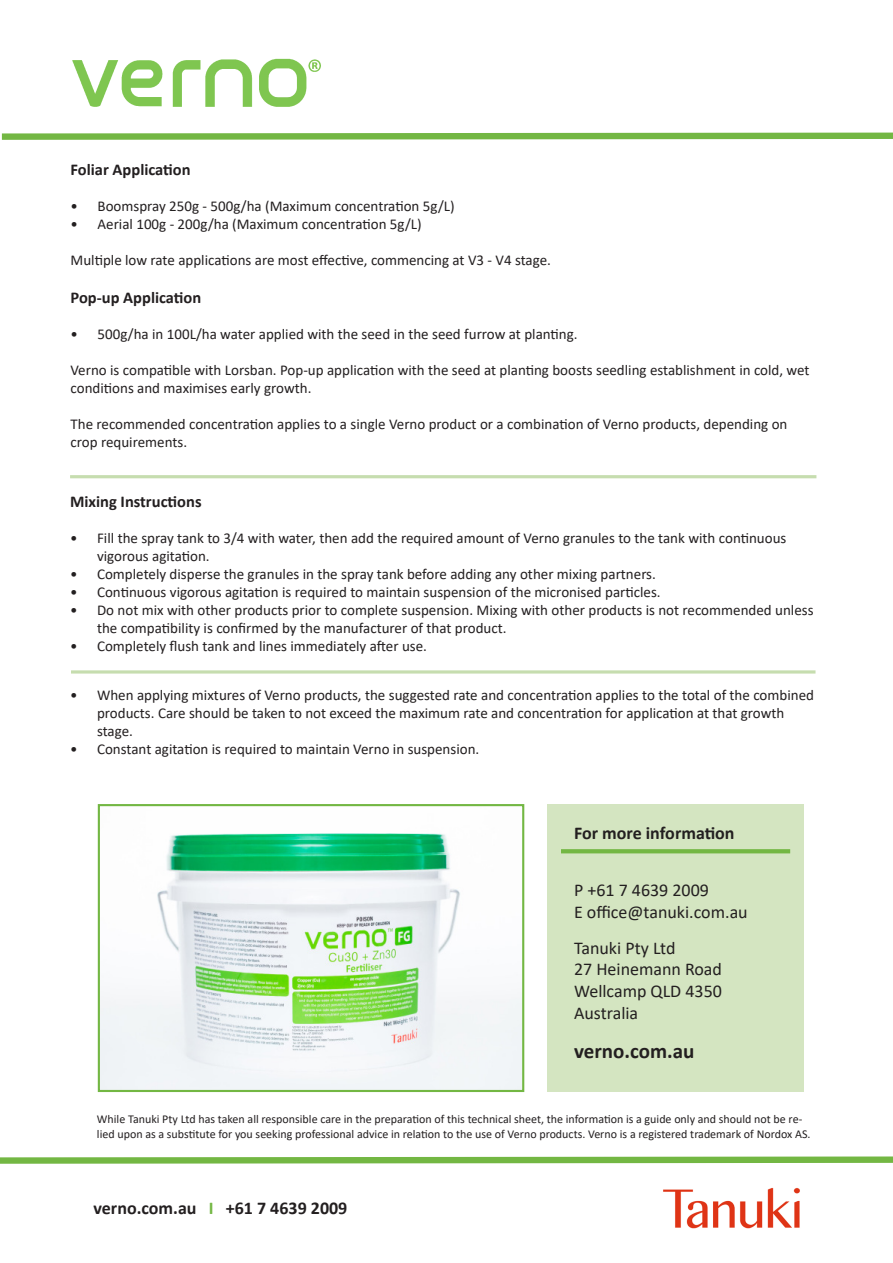
<style>
.page{position:relative;width:893px;height:1263px;background:#fff}
.page>*{position:absolute;margin:0;border:0;box-sizing:border-box;transform-origin:0 0}
.t1{font:700 21px "Calibri";color:#231f20}
.t2{font:18px/21.6px "Calibri";color:#231f20}
.t3{font:700 18px "Calibri";color:#231f20}
.t4{font:700 16.5px "Calibri";color:#231f20}
.t5{font:15px/18px "Calibri";color:#231f20}
.t6{font:12px/14.4px "Calibri";color:#231f20}
.s1{color:#73b743}
</style>
<div class="page">
<svg style="left:1px;top:132px;width:892px;height:8px;background:#8fc569"></svg>
<svg style="left:0;top:1156px;width:893px;height:8px;background:#8fc568"></svg>
<div style="left:547px;top:805px;width:257px;height:287px;background:#d4e5c1"></div>
<svg style="left:561px;top:849px;width:229px;height:4px"></svg>
<img style="left:101px;top:833px;width:420px;height:256px">
<div style="left:98px;top:804px;width:426px;height:288px;border:2px solid #73b743"></div>
<img style="left:663px;top:1187px;width:137px;height:42px">
<hr style="left:70px;top:475px;width:746px;height:3px;background:#c6ddaf">
<hr style="left:71px;top:670px;width:744px;height:3px;background:#c6ddaf">
<img style="left:72px;top:59px;width:249px;height:48px">
<p class="t4" style="left:71px;top:158px;width:122px">Foliar Application</p>
<p class="t5" style="left:71px;top:197px;width:386px">• Boomspray 250g - 500g/ha (Maximum concentration 5g/L)</p>
<p class="t5" style="left:71px;top:215px;width:353px">• Aerial 100g - 200g/ha (Maximum concentration 5g/L)</p>
<p class="t5" style="left:71px;top:251px;width:482px">Multiple low rate applications are most effective, commencing at V3 - V4 stage.</p>
<p class="t4" style="left:71px;top:286px;width:132px">Pop-up Application</p>
<p class="t5" style="left:71px;top:325px;width:509px">• 500g/ha in 100L/ha water applied with the seed in the seed furrow at planting.</p>
<p class="t5" style="left:71px;top:361px;width:741px">Verno is compatible with Lorsban. Pop-up application with the seed at planting boosts seedling establishment in cold, wet conditions and maximises early growth.</p>
<p class="t5" style="left:71px;top:415px;width:718px">The recommended concentration applies to a single Verno product or a combination of Verno products, depending on crop requirements.</p>
<p class="t4" style="left:70px;top:490px;width:133px">Mixing Instructions</p>
<p class="t5" style="left:97px;top:529px;width:691px;text-indent:-27px">• Fill the spray tank to 3/4 with water, then add the required amount of Verno granules to the tank with continuous vigorous agitation.</p>
<p class="t5" style="left:70px;top:565px;width:587px">• Completely disperse the granules in the spray tank before adding any other mixing partners.</p>
<p class="t5" style="left:70px;top:583px;width:592px">• Continuous vigorous agitation is required to maintain suspension of the micronised particles.</p>
<p class="t5" style="left:97px;top:601px;width:718px;text-indent:-27px">• Do not mix with other products prior to complete suspension. Mixing with other products is not recommended unless the compatibility is confirmed by the manufacturer of that product.</p>
<p class="t5" style="left:70px;top:637px;width:358px">• Completely flush tank and lines immediately after use.</p>
<p class="t5" style="left:97px;top:686px;width:718px;text-indent:-27px">• When applying mixtures of Verno products, the suggested rate and concentration applies to the total of the combined products. Care should be taken to not exceed the maximum rate and concentration for application at that growth stage.</p>
<p class="t5" style="left:70px;top:740px;width:411px">• Constant agitation is required to maintain Verno in suspension.</p>
<p class="t3" style="left:574px;top:820px;width:162px">For more information</p>
<p class="t2" style="left:574px;top:879px;width:175px">P +61 7 4639 2009<br>E office@tanuki.com.au</p>
<p class="t2" style="left:574px;top:936px;width:103px">Tanuki Pty Ltd</p>
<p class="t2" style="left:574px;top:958px;width:149px">27 Heinemann Road</p>
<p class="t2" style="left:574px;top:980px;width:149px">Wellcamp QLD 4350</p>
<p class="t2" style="left:574px;top:1001px;width:66px">Australia</p>
<p class="t1" style="left:574px;top:1036px;width:122px">verno.com.au</p>
<p class="t6" style="left:97px;top:1112px;width:715px">While Tanuki Pty Ltd has taken all responsible care in the preparation of this technical sheet, the information is a guide only and should not be re&shy;lied upon as a substitute for you seeking professional advice in relation to the use of Verno products. Verno is a registered trademark of Nordox AS.</p>
<p class="t3" style="left:94px;top:1196px;width:255px">verno.com.au <span class="s1">I</span> +61 7 4639 2009</p>
</div>
